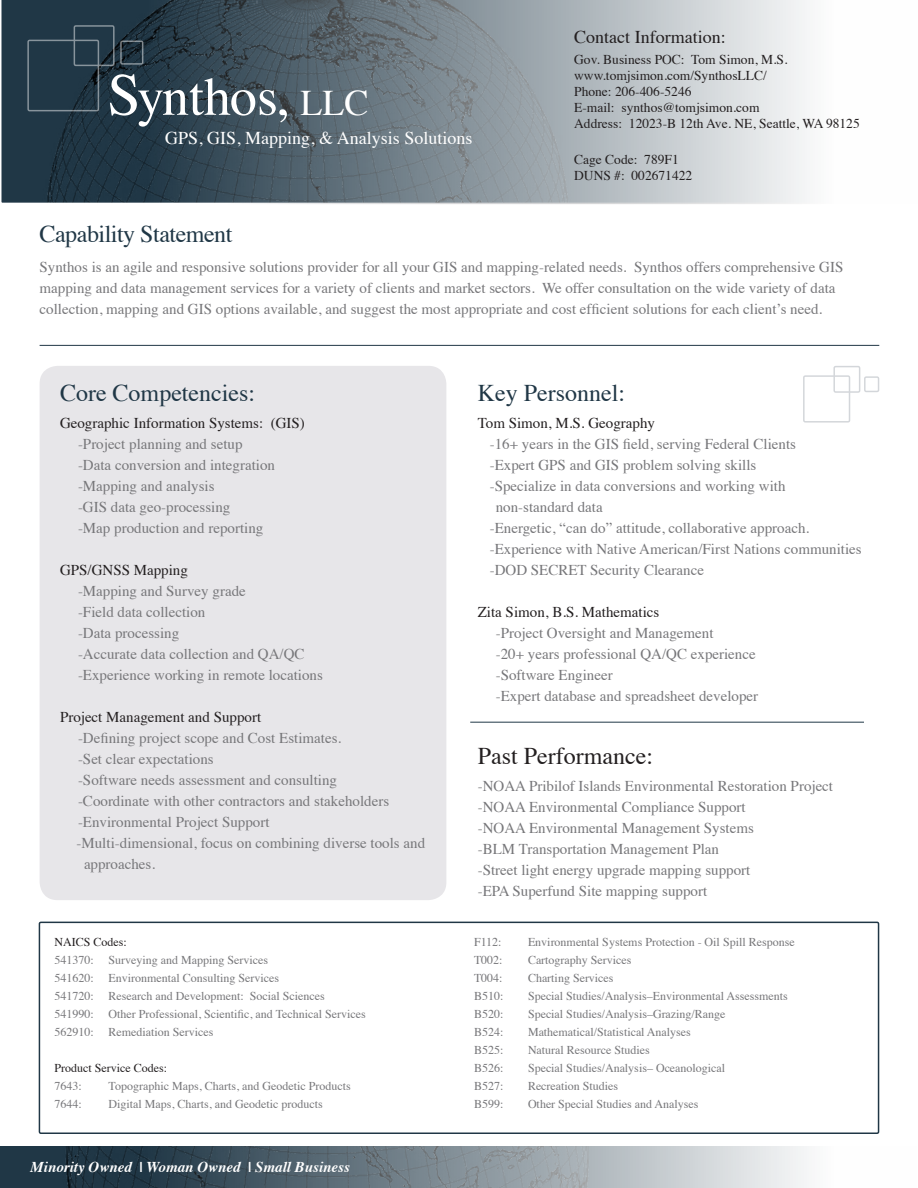
<style>
.page{position:relative;width:918px;height:1188px;background:#fff}
.page>*{position:absolute;margin:0;border:0;box-sizing:border-box;transform-origin:0 0}
.t1{font:54px "Times";color:#fff}
.headlines{font:24px "Times";color:#203746}
.headlines-2{font:24px "Times";letter-spacing:-.02em;color:#203746}
.subtitles{font:24px "Times";color:#231f20}
.t2{font:18px "Times";color:#fff}
.t3{font:18px "Times";color:#231f20}
.copy{font:15px/21px "Times";color:#77777a}
.statement{font:15px/21px "Times";color:#77777a}
.subtitles-2{font:15px "Times";color:#231f20}
.t4{font:italic 700 15px "Times";color:#fff}
.t5{font:13.5px "Times";color:#231f20}
.statement-2{font:12px "Times";color:#77777a}
.statement-3{font:12px "Times";color:#231f20}
.subtitles-3{font:12px "Times";color:#231f20}
.s1{font-size:60px}
.s2{font-size:36px}
.s3{font-style:normal}
</style>
<div class="page">
<div style="left:40px;top:366px;width:406px;height:534px;background:#e7e6e9;border-radius:18px"></div>
<svg style="left:1px;top:0;width:806px;height:204px;background:#77848c"></svg>
<div style="left:27px;top:40px;width:72px;height:71px;border:2px solid #fff;border-radius:2px"></div>
<div style="left:74px;top:25px;width:41px;height:41px;border:2px solid #fff;border-radius:2px"></div>
<div style="left:120px;top:41px;width:23px;height:24px;border:2px solid #fff;border-radius:2px"></div>
<div style="left:803px;top:375px;width:47px;height:48px;border:2px solid #a2a8b0;border-radius:2px"></div>
<div style="left:833px;top:366px;width:27px;height:27px;border:2px solid #a2a8b0;border-radius:2px"></div>
<div style="left:864px;top:376px;width:15px;height:16px;border:2px solid #a2a8b0;border-radius:2px"></div>
<hr style="left:40px;top:345px;width:839px;height:1px;background:#203746">
<svg style="left:0;top:1147px;width:807px;height:41px;background:#aeb6bb"></svg>
<img style="left:54px;top:1147px;width:545px;height:41px">
<hr style="left:470px;top:722px;width:394px;height:1px;background:#203746">
<div style="left:39px;top:922px;width:840px;height:212px;border:2px solid #203746;border-radius:2px"></div>
<p class="t1" style="left:107px;top:46px;width:263px"><span class="s1">S</span>ynthos, <span class="s2">LLC</span></p>
<p class="t2" style="left:165px;top:121px;width:309px">GPS, GIS, Mapping, &amp; Analysis Solutions</p>
<p class="t3" style="left:574px;top:20px;width:153px">Contact Information:</p>
<p class="t5" style="left:574px;top:46px;width:215px">Gov. Business POC: Tom Simon, M.S.</p>
<p class="t5" style="left:574px;top:63px;width:194px">www.tomjsimon.com/SynthosLLC/</p>
<p class="t5" style="left:574px;top:79px;width:119px">Phone: 206-406-5246</p>
<p class="t5" style="left:574px;top:95px;width:187px">E-mail: synthos@tomjsimon.com</p>
<p class="t5" style="left:574px;top:111px;width:287px">Address: 12023-B 12th Ave. NE, Seattle, WA 98125</p>
<p class="t5" style="left:574px;top:147px;width:106px">Cage Code: 789F1</p>
<p class="t5" style="left:574px;top:163px;width:120px">DUNS #: 002671422</p>
<p class="headlines-2" style="left:40px;top:211px;width:194px">Capability Statement</p>
<p class="statement" style="left:40px;top:255px;width:805px">Synthos is an agile and responsive solutions provider for all your GIS and mapping-related needs. Synthos offers comprehensive GIS mapping and data management services for a variety of clients and market sectors. We offer consultation on the wide variety of data</p>
<p class="statement" style="left:40px;top:297px;width:784px">collection, mapping and GIS options available, and suggest the most appropriate and cost efficient solutions for each client’s need.</p>
<p class="headlines" style="left:60px;top:370px;width:197px">Core Competencies:</p>
<p class="subtitles-2" style="left:60px;top:409px;width:246px">Geographic Information Systems: (GIS)</p>
<p class="copy" style="left:78px;top:432px;width:166px">-Project planning and setup</p>
<p class="copy" style="left:78px;top:453px;width:199px">-Data conversion and integration</p>
<p class="copy" style="left:78px;top:474px;width:138px">-Mapping and analysis</p>
<p class="copy" style="left:78px;top:495px;width:154px">-GIS data geo-processing</p>
<p class="copy" style="left:78px;top:516px;width:187px">-Map production and reporting</p>
<p class="subtitles-2" style="left:60px;top:556px;width:129px">GPS/GNSS Mapping</p>
<p class="copy" style="left:78px;top:579px;width:169px">-Mapping and Survey grade</p>
<p class="copy" style="left:78px;top:600px;width:129px">-Field data collection</p>
<p class="copy" style="left:78px;top:621px;width:103px">-Data processing</p>
<p class="copy" style="left:78px;top:642px;width:228px">-Accurate data collection and QA/QC</p>
<p class="copy" style="left:78px;top:663px;width:246px">-Experience working in remote locations</p>
<p class="subtitles-2" style="left:60px;top:703px;width:203px">Project Management and Support</p>
<p class="copy" style="left:78px;top:726px;width:265px">-Defining project scope and Cost Estimates.</p>
<p class="copy" style="left:78px;top:747px;width:137px">-Set clear expectations</p>
<p class="copy" style="left:78px;top:768px;width:261px">-Software needs assessment and consulting</p>
<p class="copy" style="left:78px;top:789px;width:313px">-Coordinate with other contractors and stakeholders</p>
<p class="copy" style="left:78px;top:810px;width:193px">-Environmental Project Support</p>
<p class="copy" style="left:84px;top:831px;width:343px;text-indent:-8px">-Multi-dimensional, focus on combining diverse tools and approaches.</p>
<p class="subtitles-3" style="left:55px;top:931px;width:74px">NAICS Codes:</p>
<p class="statement-2" style="left:55px;top:949px;width:215px">541370: Surveying and Mapping Services</p>
<p class="statement-2" style="left:55px;top:967px;width:226px">541620: Environmental Consulting Services</p>
<p class="statement-2" style="left:55px;top:985px;width:272px">541720: Research and Development: Social Sciences</p>
<p class="statement-2" style="left:55px;top:1003px;width:313px">541990: Other Professional, Scientific, and Technical Services</p>
<p class="statement-2" style="left:55px;top:1021px;width:160px">562910: Remediation Services</p>
<p class="statement-3" style="left:55px;top:1057px;width:114px">Product Service Codes:</p>
<p class="statement-2" style="left:55px;top:1075px;width:29px">7643:</p>
<p class="statement-2" style="left:109px;top:1075px;width:244px">Topographic Maps, Charts, and Geodetic Products</p>
<p class="statement-2" style="left:55px;top:1093px;width:29px">7644:</p>
<p class="statement-2" style="left:109px;top:1093px;width:216px">Digital Maps, Charts, and Geodetic products</p>
<p class="t4" style="left:31px;top:1153px;width:321px">Minority Owned <span class="s3">|</span> Woman Owned <span class="s3">|</span> Small Business</p>
<p class="headlines" style="left:478px;top:370px;width:149px">Key Personnel:</p>
<p class="subtitles-2" style="left:478px;top:409px;width:179px">Tom Simon, M.S. Geography</p>
<p class="copy" style="left:490px;top:432px;width:308px">-16+ years in the GIS field, serving Federal Clients</p>
<p class="copy" style="left:490px;top:453px;width:268px">-Expert GPS and GIS problem solving skills</p>
<p class="copy" style="left:496px;top:474px;width:291px;text-indent:-6px">-Specialize in data conversions and working with non-standard data</p>
<p class="copy" style="left:490px;top:516px;width:321px">-Energetic, “can do” attitude, collaborative approach.</p>
<p class="copy" style="left:490px;top:537px;width:374px">-Experience with Native American/First Nations communities</p>
<p class="copy" style="left:490px;top:558px;width:216px">-DOD SECRET Security Clearance</p>
<p class="subtitles-2" style="left:478px;top:598px;width:183px">Zita Simon, B.S. Mathematics</p>
<p class="copy" style="left:496px;top:621px;width:219px">-Project Oversight and Management</p>
<p class="copy" style="left:496px;top:642px;width:262px">-20+ years professional QA/QC experience</p>
<p class="copy" style="left:496px;top:663px;width:119px">-Software Engineer</p>
<p class="copy" style="left:496px;top:684px;width:264px">-Expert database and spreadsheet developer</p>
<p class="subtitles" style="left:478px;top:733px;width:177px">Past Performance:</p>
<p class="copy" style="left:478px;top:774px;width:357px">-NOAA Pribilof Islands Environmental Restoration Project</p>
<p class="copy" style="left:478px;top:795px;width:269px">-NOAA Environmental Compliance Support</p>
<p class="copy" style="left:478px;top:816px;width:278px">-NOAA Environmental Management Systems</p>
<p class="copy" style="left:478px;top:837px;width:243px">-BLM Transportation Management Plan</p>
<p class="copy" style="left:478px;top:858px;width:274px">-Street light energy upgrade mapping support</p>
<p class="copy" style="left:478px;top:879px;width:231px">-EPA Superfund Site mapping support</p>
<p class="statement-2" style="left:474px;top:931px;width:29px">F112:</p>
<p class="statement-2" style="left:528px;top:931px;width:268px">Environmental Systems Protection - Oil Spill Response</p>
<p class="statement-2" style="left:474px;top:949px;width:30px">T002:</p>
<p class="statement-2" style="left:528px;top:949px;width:105px">Cartography Services</p>
<p class="statement-2" style="left:474px;top:967px;width:30px">T004:</p>
<p class="statement-2" style="left:528px;top:967px;width:87px">Charting Services</p>
<p class="statement-2" style="left:474px;top:985px;width:31px">B510:</p>
<p class="statement-2" style="left:528px;top:985px;width:261px">Special Studies/Analysis–Environmental Assessments</p>
<p class="statement-2" style="left:474px;top:1003px;width:31px">B520:</p>
<p class="statement-2" style="left:528px;top:1003px;width:199px">Special Studies/Analysis–Grazing/Range</p>
<p class="statement-2" style="left:474px;top:1021px;width:31px">B524:</p>
<p class="statement-2" style="left:528px;top:1021px;width:164px">Mathematical/Statistical Analyses</p>
<p class="statement-2" style="left:474px;top:1039px;width:31px">B525:</p>
<p class="statement-2" style="left:528px;top:1039px;width:123px">Natural Resource Studies</p>
<p class="statement-2" style="left:474px;top:1057px;width:31px">B526:</p>
<p class="statement-2" style="left:528px;top:1057px;width:199px">Special Studies/Analysis– Oceanological</p>
<p class="statement-2" style="left:474px;top:1075px;width:31px">B527:</p>
<p class="statement-2" style="left:528px;top:1075px;width:92px">Recreation Studies</p>
<p class="statement-2" style="left:474px;top:1093px;width:31px">B599:</p>
<p class="statement-2" style="left:528px;top:1093px;width:172px">Other Special Studies and Analyses</p>
</div>
